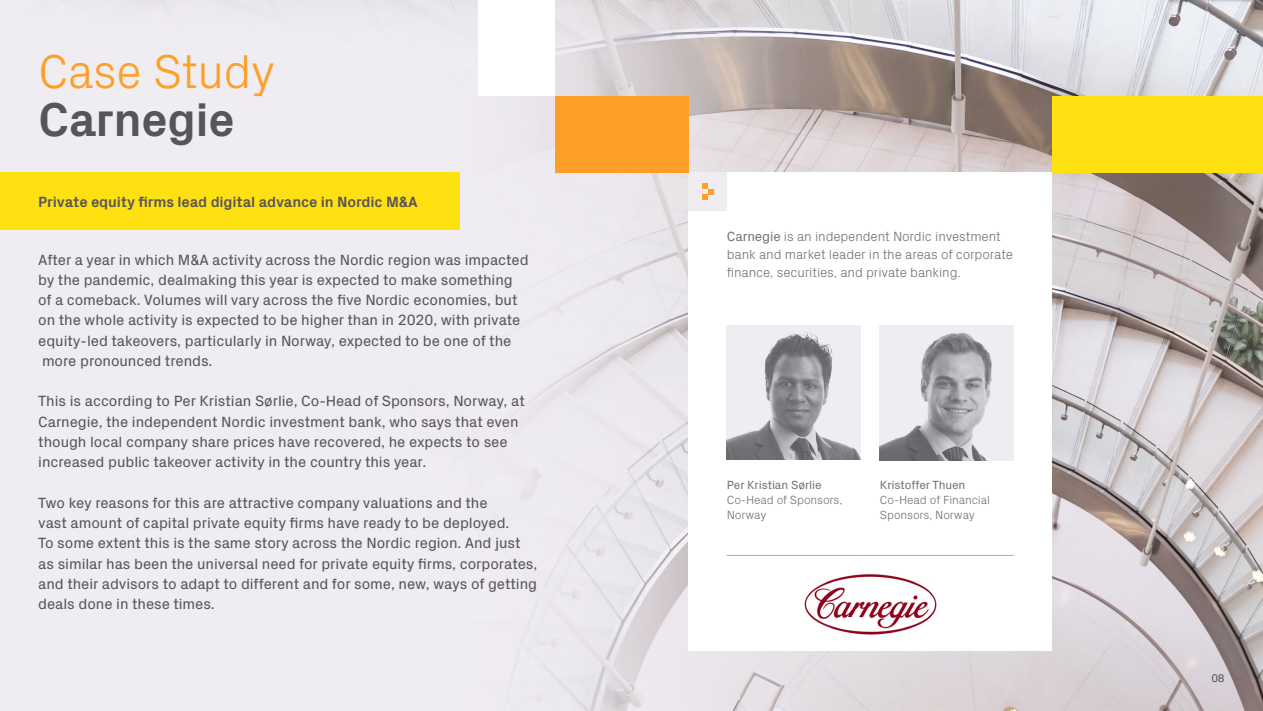
<style>
.page{position:relative;width:1263px;height:711px;background:#fff}
.page>*{position:absolute;margin:0;border:0;box-sizing:border-box;transform-origin:0 0}
.t1{font:300 48px "Px Grotesk";letter-spacing:-.015em;color:#ff9f27}
.t2{font:700 48px "Px Grotesk";letter-spacing:-.015em;color:#575559}
.t3{font:15px/20.2px "Px Grotesk";letter-spacing:-.005em;color:#575559}
.t4{font:700 15px "Px Grotesk";letter-spacing:-.01em;color:#575559}
.t5{font:300 13.5px/18px "Px Grotesk";letter-spacing:-.01em;color:#78737d}
.t6{font:300 12px/15px "Px Grotesk";letter-spacing:-.01em;color:#78737d}
.t7{font:12px "Px Grotesk";letter-spacing:-.01em;color:#78737d}
.t8{font:11.25px "Px Grotesk";color:#575559}
.s1{font-weight:400}
</style>
<div class="page">
<img style="left:0;top:0;width:1263px;height:710px">
<div style="left:1052px;top:96px;width:211px;height:76px;background:#ffe010"></div>
<div style="left:0;top:172px;width:459px;height:58px;background:#ffe010"></div>
<div style="left:688px;top:172px;width:364px;height:479px;background:#fff"></div>
<img style="left:727px;top:325px;width:134px;height:134px">
<img style="left:804px;top:574px;width:133px;height:61px">
<img style="left:880px;top:325px;width:134px;height:134px">
<hr style="left:727px;top:554px;width:287px;height:1px;background:#ff9f27">
<div style="left:688px;top:172px;width:39px;height:38px;background:#f0edf2"></div>
<svg style="left:702px;top:183px;width:11px;height:17px"></svg>
<div style="left:555px;top:96px;width:133px;height:76px;background:#ff9f27"></div>
<div style="left:478px;top:0;width:77px;height:96px;background:#fff"></div>
<h1 class="t1" style="left:38px;top:36px;width:239px">Case Study</h1>
<h1 class="t2" style="left:38px;top:84px;width:198px">Carnegie</h1>
<p class="t4" style="left:38px;top:190px;width:381px">Private equity firms lead digital advance in Nordic M&amp;A</p>
<p class="t3" style="left:38px;top:248px;width:492px">After a year in which M&amp;A activity across the Nordic region was impacted by the pandemic, dealmaking this year is expected to make something of a comeback. Volumes will vary across the five Nordic economies, but on the whole activity is expected to be higher than in 2020, with private equity-led takeovers, particularly in Norway, expected to be one of the more pronounced trends.</p>
<p class="t3" style="left:38px;top:390px;width:488px">This is according to Per Kristian Sørlie, Co-Head of Sponsors, Norway, at Carnegie, the independent Nordic investment bank, who says that even though local company share prices have recovered, he expects to see increased public takeover activity in the country this year.</p>
<p class="t3" style="left:38px;top:491px;width:501px">Two key reasons for this are attractive company valuations and the<br>vast amount of capital private equity firms have ready to be deployed.<br>To some extent this is the same story across the Nordic region. And just as similar has been the universal need for private equity firms, corporates, and their advisors to adapt to different and for some, new, ways of getting deals done in these times.</p>
<p class="t5" style="left:727px;top:226px;width:288px"><span class="s1">Carnegie</span> is an independent Nordic investment bank and market leader in the areas of corporate finance, securities, and private banking.</p>
<p class="t7" style="left:727px;top:475px;width:96px">Per Kristian Sørlie</p>
<p class="t6" style="left:727px;top:490px;width:117px">Co-Head of Sponsors,<br>Norway</p>
<p class="t7" style="left:880px;top:475px;width:87px">Kristoffer Thuen</p>
<p class="t6" style="left:880px;top:490px;width:112px">Co-Head of Financial<br>Sponsors, Norway</p>
<p class="t8" style="left:1211px;top:669px;width:15px">08</p>
</div>
